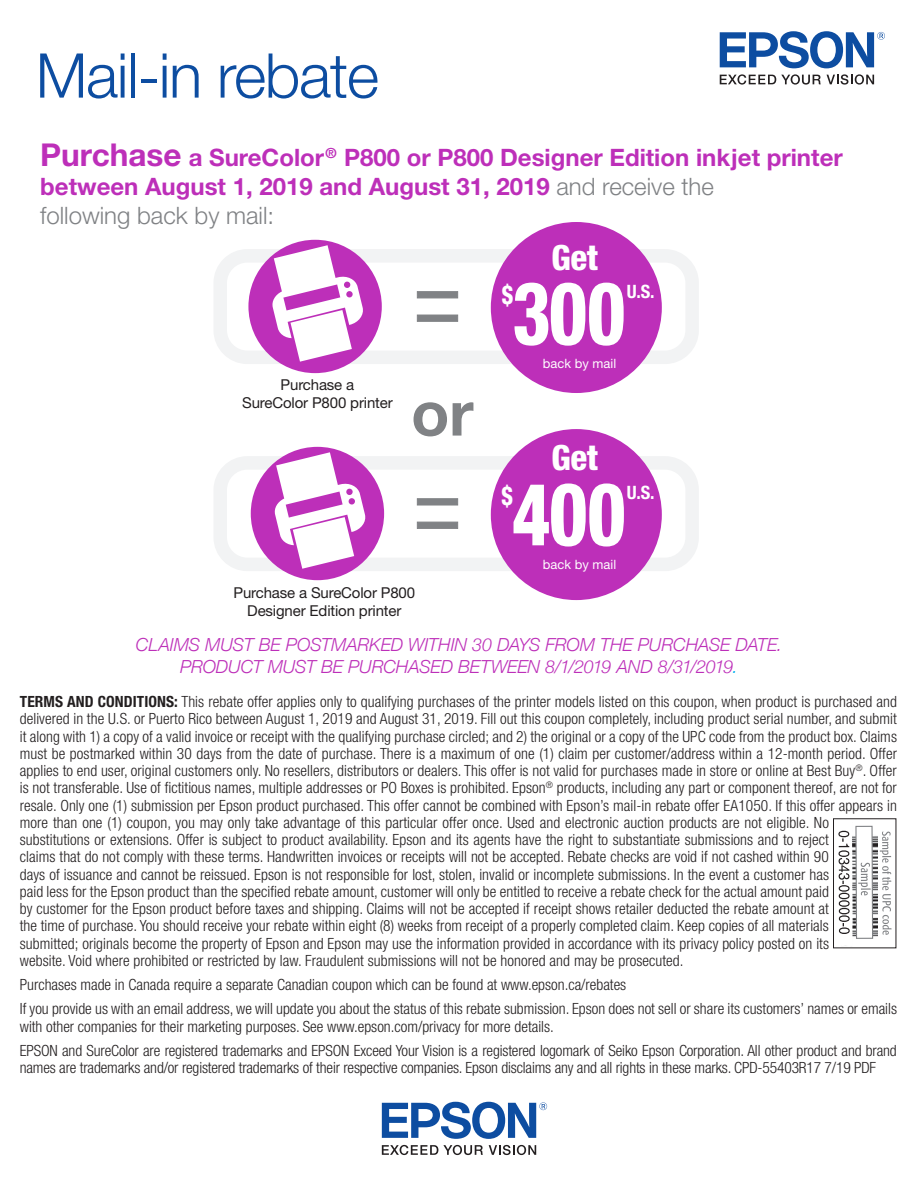
<style>
.page{position:relative;width:918px;height:1188px;background:#fff}
.page>*{position:absolute;margin:0;border:0;box-sizing:border-box;transform-origin:0 0}
.t1{font:800 condensed 87.3px "Helvetica Neue LT Std";letter-spacing:-.01em;color:#fff;scale:.85 1}
.t2{font:700 62.55px "Helvetica Neue LT Std";color:#808285}
.t3{font:300 61.8px "Helvetica Neue LT Std";letter-spacing:-.02em;color:#0d4da1}
.t4{font:800 condensed 34.8px "Helvetica Neue LT Std";letter-spacing:-.01em;color:#fff}
.t5{font:800 condensed 26.1px "Helvetica Neue LT Std";color:#fff;scale:.85 1}
.t6{font:700 24px/28.8px "Helvetica Neue LT Std";color:#bd2fb9}
.t7{font:700 condensed 18.45px "Helvetica Neue LT Std";color:#fff}
.t8{font:italic 300 18px/21.6px "Helvetica Neue";letter-spacing:-.01em;color:#bd2fb9;text-align:center}
.t9{font:300 condensed 15.45px/17.2px "Helvetica Neue LT Std";letter-spacing:.005em;color:#231f20}
.t10{font:15px/18px "Helvetica Neue LT Std";letter-spacing:-.01em;color:#231f20;text-align:center}
.t11{font:12.9px "Helvetica Neue LT Std";letter-spacing:.01em;color:#fff}
.s1{font-size:31.5px}
.s2{font-weight:300;color:#808285}
.s3{color:#00aeef}
.s4{font-weight:700}
</style>
<div class="page">
<div style="left:213px;top:456px;width:486px;height:115px;border:14px solid #f2f3f4;border-radius:27px"></div>
<div style="left:491px;top:429px;width:171px;height:171px;background:#bd2fb9;border-radius:50%"></div>
<svg style="left:720px;top:74px;width:101px;height:11px"></svg>
<svg style="left:827px;top:74px;width:47px;height:11px"></svg>
<svg style="left:720px;top:31px;width:165px;height:37px"></svg>
<svg style="left:382px;top:1145px;width:101px;height:10px"></svg>
<svg style="left:489px;top:1145px;width:47px;height:10px"></svg>
<svg style="left:382px;top:1102px;width:165px;height:37px"></svg>
<div style="left:833px;top:818px;width:63px;height:130px;border:1px solid #231f20"></div>
<img style="left:842px;top:836px;width:35px;height:111px">
<svg style="left:880px;top:832px;width:12px;height:103px"></svg>
<svg style="left:838px;top:825px;width:36px;height:121px"></svg>
<div style="left:213px;top:249px;width:486px;height:115px;border:14px solid #f2f3f4;border-radius:27px"></div>
<svg style="left:417px;top:291px;width:41px;height:31px"></svg>
<div style="left:248px;top:240px;width:134px;height:133px;background:#bd2fb9;border-radius:50%"></div>
<svg style="left:271px;top:245px;width:93px;height:121px"></svg>
<div style="left:491px;top:222px;width:171px;height:171px;background:#bd2fb9;border-radius:50%"></div>
<svg style="left:417px;top:498px;width:41px;height:31px"></svg>
<div style="left:251px;top:447px;width:133px;height:133px;background:#bd2fb9;border-radius:50%"></div>
<svg style="left:274px;top:452px;width:93px;height:121px"></svg>
<h3 class="t3" style="left:36px;top:38px;width:345px">Mail-in rebate</h3>
<h3 class="t6" style="left:40px;top:142px;width:804px"><span class="s1">Purchase</span> a SureColor<sup>®</sup> P800 or P800 Designer Edition inkjet printer between August 1, 2019 and August 31, 2019 <span class="s2">and receive the<br>following back by mail:</span></h3>
<h3 class="t4" style="left:552px;top:236px;width:48px">Get</h3>
<h1 class="t1" style="left:512px;top:259px;width:135px">300</h1>
<h3 class="t5" style="left:502px;top:278px;width:15px">$</h3>
<p class="t7" style="left:627px;top:281px;width:29px">U.S.</p>
<p class="t10" style="left:242px;top:375px;width:152px">Purchase a<br>SureColor P800 printer</p>
<h2 class="t2" style="left:411px;top:375px;width:64px">or</h2>
<p class="t10" style="left:233px;top:584px;width:183px">Purchase a SureColor P800<br>Designer Edition printer</p>
<p class="t11" style="left:543px;top:356px;width:75px">back by mail</p>
<h3 class="t4" style="left:552px;top:436px;width:48px">Get</h3>
<h1 class="t1" style="left:512px;top:460px;width:136px">400</h1>
<h3 class="t5" style="left:501px;top:479px;width:15px">$</h3>
<p class="t7" style="left:627px;top:481px;width:29px">U.S.</p>
<p class="t11" style="left:543px;top:557px;width:75px">back by mail</p>
<p class="t8" style="left:136px;top:633px;width:648px">CLAIMS MUST BE POSTMARKED WITHIN 30 DAYS FROM THE PURCHASE DATE.<br>PRODUCT MUST BE PURCHASED BETWEEN 8/1/2019 AND 8/31/2019<span class="s3">.</span></p>
<p class="t9" style="left:20px;top:693px;width:879px"><span class="s4">TERMS AND CONDITIONS:</span> This rebate offer applies only to qualifying purchases of the printer models listed on this coupon, when product is purchased and delivered in the U.S. or Puerto Rico between August 1, 2019 and August 31, 2019. Fill out this coupon completely, including product serial number, and submit it along with 1) a copy of a valid invoice or receipt with the qualifying purchase circled; and 2) the original or a copy of the UPC code from the product box. Claims must be postmarked within 30 days from the date of purchase. There is a maximum of one (1) claim per customer/address within a 12-month period. Offer applies to end user, original customers only. No resellers, distributors or dealers. This offer is not valid for purchases made in store or online at Best Buy<sup>®</sup>. Offer is not transferable. Use of fictitious names, multiple addresses or PO Boxes is prohibited. Epson<sup>®</sup> products, including any part or component thereof, are not for resale. Only one (1) submission per Epson product purchased. This offer cannot be combined with Epson’s mail-in rebate offer EA1050. If this offer appears in more than one (1) coupon, you may only take advantage of this particular offer once. Used and electronic auction products are not eligible. No substitutions or extensions. Offer is subject to product availability. Epson and its agents have the right to substantiate submissions and to reject<br>claims that do not comply with these terms. Handwritten invoices or receipts will not be accepted. Rebate checks are void if not cashed within 90<br>days of issuance and cannot be reissued. Epson is not responsible for lost, stolen, invalid or incomplete submissions. In the event a customer has<br>paid less for the Epson product than the specified rebate amount, customer will only be entitled to receive a rebate check for the actual amount paid<br>by customer for the Epson product before taxes and shipping. Claims will not be accepted if receipt shows retailer deducted the rebate amount at<br>the time of purchase. You should receive your rebate within eight (8) weeks from receipt of a properly completed claim. Keep copies of all materials<br>submitted; originals become the property of Epson and Epson may use the information provided in accordance with its privacy policy posted on its<br>website. Void where prohibited or restricted by law. Fraudulent submissions will not be honored and may be prosecuted.</p>
<p class="t9" style="left:20px;top:972px;width:879px;line-height:24.3px">Purchases made in Canada require a separate Canadian coupon which can be found at www.epson.ca/rebates<br>If you provide us with an email address, we will update you about the status of this rebate submission. Epson does not sell or share its customers’ names or emails</p>
<p class="t9" style="left:20px;top:1014px;width:878px;line-height:24.3px">with other companies for their marketing purposes. See www.epson.com/privacy for more details.<br>EPSON and SureColor are registered trademarks and EPSON Exceed Your Vision is a registered logomark of Seiko Epson Corporation. All other product and brand</p>
<p class="t9" style="left:20px;top:1059px;width:858px">names are trademarks and/or registered trademarks of their respective companies. Epson disclaims any and all rights in these marks. CPD-55403R17 7/19 PDF</p>
</div>
